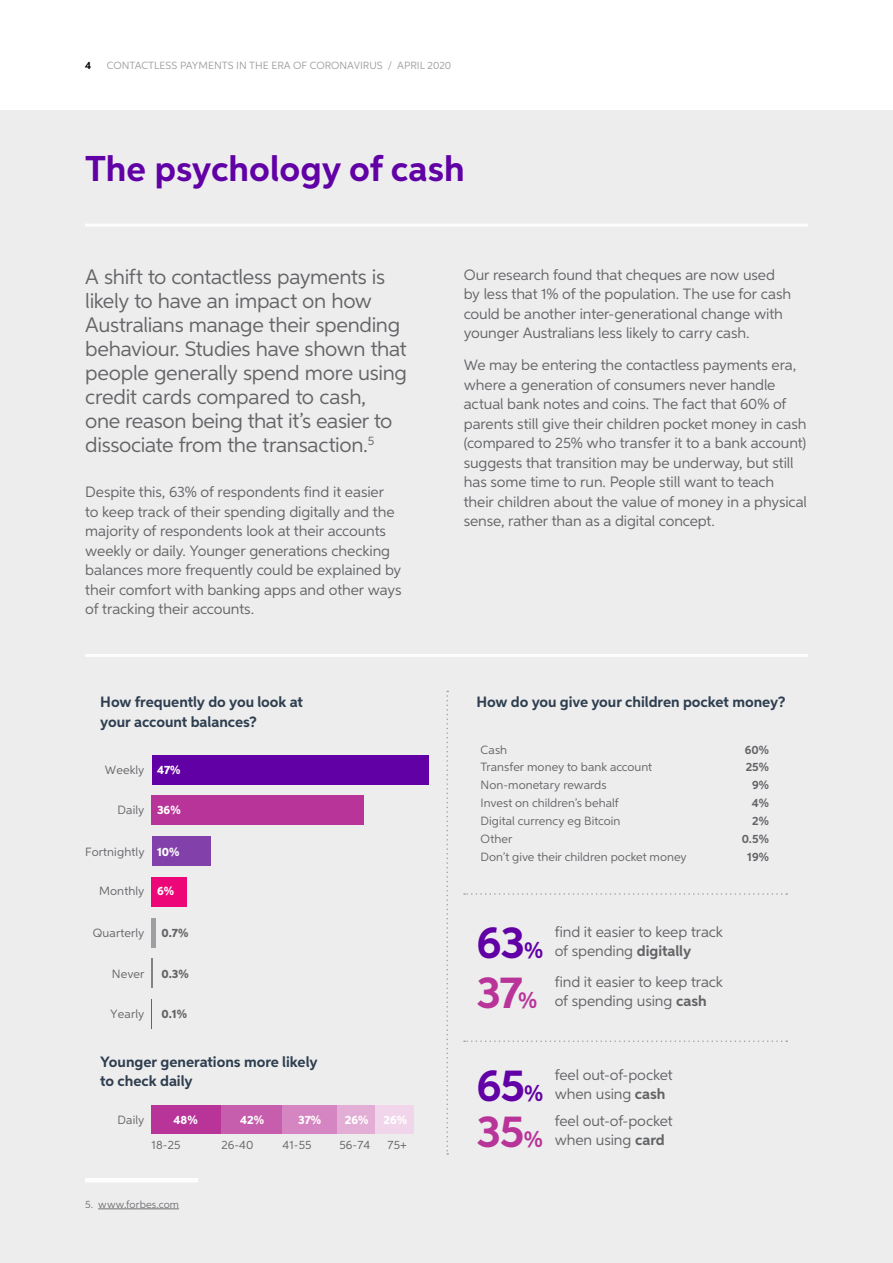
<style>
.page{position:relative;width:893px;height:1263px;background:#fff}
.page>*{position:absolute;margin:0;border:0;box-sizing:border-box;transform-origin:0 0}
.t1{font:700 36px "Neutro MYOB";color:#6100a5}
.t2{font:21px/24px "Neutro MYOB";letter-spacing:-.015em;color:#636466}
.t3{font:15px/19.5px "Neutro MYOB";letter-spacing:-.005em;color:#636466}
.t4{font:700 15px/19.5px "Neutro MYOB";letter-spacing:-.005em;color:#2e3e4f}
.t5{font:12px "Neutro MYOB";letter-spacing:.005em;color:#636466}
.t6{font:700 12px "Neutro MYOB";color:#636466}
.t7{font:800 12px "Neutro MYOB";color:#fff}
.t8{font:800 12px "Neutro MYOB";color:#636466}
.t9{font:10.5px "Neutro MYOB";color:#9d9fa2}
.t10{font:10.5px "Neutro MYOB";letter-spacing:.01em;color:#636466}
.t11{font:700 10.5px "Neutro MYOB";color:#000}
.s1{font-weight:800;color:#fff}
.s2{font-weight:700;font-size:45px;color:#6100a5}
.s3{font-weight:700;font-size:22.5px;color:#6100a5}
.s4{font-weight:700}
.s5{font-weight:700;font-size:45px;color:#b93499}
.s6{font-weight:700;font-size:22.5px;color:#b93499}
</style>
<div class="page">
<div style="left:0;top:111px;width:893px;height:1152px;background:#ededee"></div>
<hr style="left:85px;top:224px;width:723px;height:3px;background:#fff">
<hr style="left:85px;top:1178px;width:113px;height:4px;background:#fff">
<hr style="left:98px;top:1208px;width:81px;height:1px;background:#636466">
<div style="left:152px;top:877px;width:35px;height:30px;background:#ed0677"></div>
<div style="left:152px;top:836px;width:59px;height:30px;background:#8241aa"></div>
<div style="left:152px;top:796px;width:212px;height:29px;background:#b93499"></div>
<div style="left:152px;top:755px;width:277px;height:29px;background:#6100a5"></div>
<hr style="left:152px;top:918px;width:4px;height:29px;background:#9d9fa2">
<svg style="left:152px;top:959px;width:1px;height:29px"></svg>
<hr style="left:152px;top:999px;width:1px;height:30px;background:#636466">
<svg style="left:464px;top:1040px;width:323px;height:2px"></svg>
<svg style="left:464px;top:893px;width:323px;height:2px"></svg>
<hr style="left:85px;top:654px;width:723px;height:3px;background:#fff">
<svg style="left:446px;top:691px;width:2px;height:464px"></svg>
<div style="left:375px;top:1106px;width:38px;height:28px;background:#f1d6eb"></div>
<div style="left:337px;top:1106px;width:38px;height:28px;background:#e3aed6"></div>
<div style="left:282px;top:1106px;width:55px;height:28px;background:#d585c2"></div>
<div style="left:220px;top:1106px;width:62px;height:28px;background:#c75dad"></div>
<div style="left:151px;top:1106px;width:69px;height:28px;background:#b93499"></div>
<p class="t11" style="left:85px;top:59px;width:8px">4</p>
<p class="t9" style="left:107px;top:59px;width:346px">CONTACTLESS PAYMENTS IN THE ERA OF CORONAVIRUS / APRIL 2020</p>
<h1 class="t1" style="left:85px;top:147px;width:381px">The psychology of cash</h1>
<p class="t2" style="left:85px;top:265px;width:323px">A shift to contactless payments is likely to have an impact on how Australians manage their spending behaviour. Studies have shown that people generally spend more using credit cards compared to cash,<br>one reason being that it’s easier to dissociate from the transaction.<sup>5</sup></p>
<p class="t3" style="left:85px;top:482px;width:318px">Despite this, 63% of respondents find it easier<br>to keep track of their spending digitally and the majority of respondents look at their accounts weekly or daily. Younger generations checking balances more frequently could be explained by their comfort with banking apps and other ways of tracking their accounts.</p>
<p class="t3" style="left:464px;top:264px;width:329px">Our research found that cheques are now used by less that 1% of the population. The use for cash could be another inter-generational change with younger Australians less likely to carry cash.</p>
<p class="t3" style="left:464px;top:355px;width:345px">We may be entering the contactless payments era, where a generation of consumers never handle actual bank notes and coins. The fact that 60% of parents still give their children pocket money in cash (compared to 25% who transfer it to a bank account) suggests that transition may be underway, but still has some time to run. People still want to teach their children about the value of money in a physical sense, rather than as a digital concept.</p>
<p class="t4" style="left:100px;top:692px;width:204px">How frequently do you look at your account balances?</p>
<p class="t4" style="left:476px;top:692px;width:311px">How do you give your children pocket money?</p>
<p class="t5" style="left:105px;top:763px;width:77px">Weekly <span class="s1">47%</span></p>
<p class="t5" style="left:118px;top:803px;width:65px">Daily <span class="s1">36%</span></p>
<p class="t5" style="left:85px;top:844px;width:96px">Fortnightly <span class="s1">10%</span></p>
<p class="t5" style="left:99px;top:884px;width:76px">Monthly <span class="s1">6%</span></p>
<p class="t5" style="left:93px;top:925px;width:53px">Quarterly</p>
<p class="t8" style="left:162px;top:925px;width:28px">0.7%</p>
<p class="t5" style="left:112px;top:966px;width:34px">Never</p>
<p class="t8" style="left:162px;top:966px;width:29px">0.3%</p>
<p class="t5" style="left:110px;top:1006px;width:36px">Yearly</p>
<p class="t8" style="left:162px;top:1006px;width:27px">0.1%</p>
<p class="t4" style="left:100px;top:1052px;width:219px">Younger generations more likely to check daily</p>
<p class="t7" style="left:174px;top:1113px;width:26px">48%</p>
<p class="t7" style="left:240px;top:1113px;width:26px">42%</p>
<p class="t7" style="left:298px;top:1113px;width:25px">37%</p>
<p class="t7" style="left:345px;top:1113px;width:64px">26% 26%</p>
<p class="t5" style="left:152px;top:1137px;width:30px">18-25</p>
<p class="t5" style="left:221px;top:1137px;width:34px">26-40</p>
<p class="t5" style="left:282px;top:1137px;width:31px">41-55</p>
<p class="t5" style="left:339px;top:1137px;width:32px">56-74</p>
<p class="t5" style="left:388px;top:1137px;width:21px">75+</p>
<p class="t5" style="left:118px;top:1113px;width:28px">Daily</p>
<p class="t10" style="left:85px;top:1197px;width:95px">5. www.forbes.com</p>
<p class="t5" style="left:481px;top:742px;width:28px">Cash</p>
<p class="t6" style="left:745px;top:742px;width:26px">60%</p>
<p class="t5" style="left:481px;top:760px;width:173px">Transfer money to bank account</p>
<p class="t6" style="left:746px;top:760px;width:25px">25%</p>
<p class="t5" style="left:481px;top:778px;width:128px">Non-monetary rewards</p>
<p class="t6" style="left:752px;top:778px;width:18px">9%</p>
<p class="t5" style="left:481px;top:796px;width:140px">Invest on children’s behalf</p>
<p class="t6" style="left:752px;top:796px;width:18px">4%</p>
<p class="t5" style="left:481px;top:813px;width:141px">Digital currency eg Bitcoin</p>
<p class="t6" style="left:752px;top:813px;width:18px">2%</p>
<p class="t5" style="left:481px;top:831px;width:33px">Other</p>
<p class="t6" style="left:742px;top:831px;width:29px">0.5%</p>
<p class="t5" style="left:481px;top:849px;width:208px">Don’t give their children pocket money</p>
<p class="t6" style="left:747px;top:849px;width:23px">19%</p>
<p class="t3" style="left:476px;top:922px;width:248px;text-indent:78px">find it easier to keep track<br><span class="s2">63</span><span class="s3">%</span> of spending <span class="s4">digitally</span></p>
<p class="t3" style="left:476px;top:971px;width:248px;text-indent:78px">find it easier to keep track<br><span class="s5">37</span><span class="s6">%</span> of spending using <span class="s4">cash</span></p>
<p class="t3" style="left:476px;top:1065px;width:198px;text-indent:78px">feel out-of-pocket<br><span class="s2">65</span><span class="s3">%</span> when using <span class="s4">cash</span></p>
<p class="t3" style="left:476px;top:1110px;width:198px;text-indent:78px">feel out-of-pocket<br><span class="s5">35</span><span class="s6">%</span> when using <span class="s4">card</span></p>
</div>
